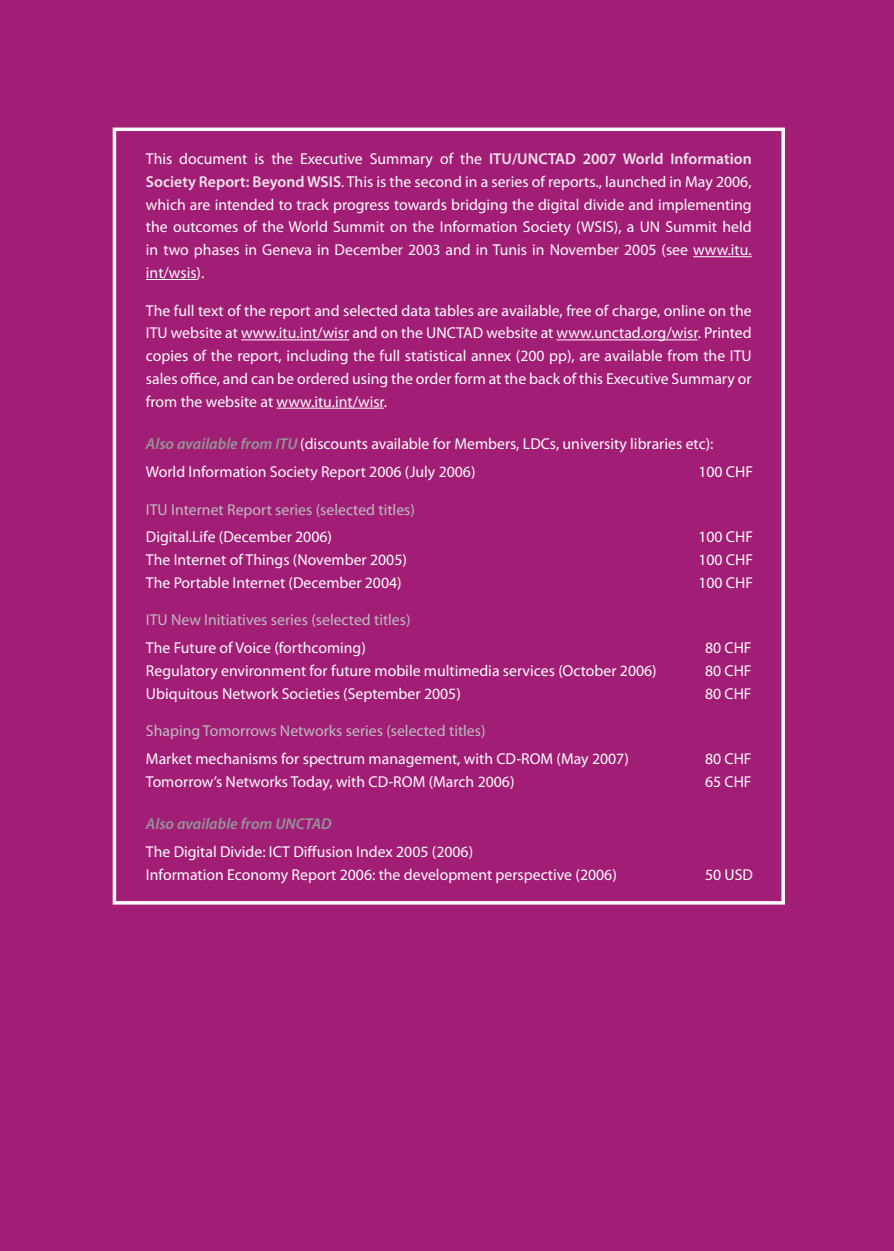
<style>
.page{position:relative;width:894px;height:1251px;background:#a21d75}
.page>*{position:absolute;margin:0;border:0;box-sizing:border-box;transform-origin:0 0}
.t1{font:15.75px/22.8px "Myriad Pro";color:#fff;text-align:justify}
.t2{font:15.75px "Myriad Pro";color:#bcbdc0}
.t3{font:italic 600 15.75px "Myriad Pro";color:#939598}
.s1{font-weight:600;color:#f2e4ec}
.s2{color:#f2e4ec}
.s3{font-weight:600;font-style:italic;color:#939598}
</style>
<div class="page">
<hr style="left:693px;top:256px;width:58px;height:1px;background:#fff">
<hr style="left:146px;top:279px;width:51px;height:1px;background:#fff">
<hr style="left:241px;top:339px;width:108px;height:1px;background:#fff">
<hr style="left:556px;top:339px;width:141px;height:1px;background:#fff">
<hr style="left:276px;top:408px;width:108px;height:1px;background:#fff">
<div style="left:113px;top:128px;width:672px;height:776px;border:4px solid #fff"></div>
<svg style="left:0;top:0;width:6px;height:6px"></svg>
<svg style="left:0;top:1244px;width:6px;height:7px"></svg>
<p class="t1" style="left:146px;top:147px;width:607px">This document is the Executive Summary of the <span class="s1">ITU/UNCTAD 2007 World Information Society Report: Beyond WSIS</span><span class="s2">.</span> This is the second in a series of reports., launched in May 2006, which are intended to track progress towards bridging the digital divide and implementing the outcomes of the World Summit on the Information Society (WSIS), a UN Summit held in two phases in Geneva in December 2003 and in Tunis in November 2005 (see www.itu. int/wsis).</p>
<p class="t1" style="left:146px;top:299px;width:607px">The full text of the report and selected data tables are available, free of charge, online on the ITU website at www.itu.int/wisr and on the UNCTAD website at www.unctad.org/wisr. Printed copies of the report, including the full statistical annex (200 pp), are available from the ITU sales office, and can be ordered using the order form at the back of this Executive Summary or from the website at www.itu.int/wisr.</p>
<p class="t1" style="left:146px;top:430px;width:569px;line-height:27.7px"><span class="s3">Also available from ITU</span> (discounts available for Members, LDCs, university libraries etc):<br>World Information Society Report 2006 (July 2006)</p>
<p class="t1" style="left:698px;top:460px;width:56px">100 CHF</p>
<p class="t2" style="left:146px;top:499px;width:270px">ITU Internet Report series (selected titles)</p>
<p class="t1" style="left:146px;top:525px;width:187px">Digital.Life (December 2006)</p>
<p class="t1" style="left:698px;top:525px;width:56px">100 CHF</p>
<p class="t1" style="left:146px;top:548px;width:262px">The Internet of Things (November 2005)</p>
<p class="t1" style="left:698px;top:548px;width:56px">100 CHF</p>
<p class="t1" style="left:146px;top:571px;width:257px">The Portable Internet (December 2004)</p>
<p class="t1" style="left:698px;top:571px;width:56px">100 CHF</p>
<p class="t2" style="left:146px;top:610px;width:266px">ITU New Initiatives series (selected titles)</p>
<p class="t1" style="left:146px;top:636px;width:221px">The Future of Voice (forthcoming)</p>
<p class="t1" style="left:705px;top:636px;width:48px">80 CHF</p>
<p class="t1" style="left:146px;top:659px;width:512px">Regulatory environment for future mobile multimedia services (October 2006)</p>
<p class="t1" style="left:705px;top:659px;width:48px">80 CHF</p>
<p class="t1" style="left:146px;top:681px;width:316px">Ubiquitous Network Societies (September 2005)</p>
<p class="t1" style="left:705px;top:681px;width:48px">80 CHF</p>
<p class="t2" style="left:146px;top:721px;width:341px">Shaping Tomorrows Networks series (selected titles)</p>
<p class="t1" style="left:146px;top:747px;width:484px">Market mechanisms for spectrum management, with CD-ROM (May 2007)</p>
<p class="t1" style="left:705px;top:747px;width:48px">80 CHF</p>
<p class="t1" style="left:146px;top:770px;width:370px">Tomorrow’s Networks Today, with CD-ROM (March 2006)</p>
<p class="t1" style="left:705px;top:770px;width:48px">65 CHF</p>
<p class="t3" style="left:146px;top:814px;width:187px">Also available from UNCTAD</p>
<p class="t1" style="left:146px;top:840px;width:472px">The Digital Divide: ICT Diffusion Index 2005 (2006)<br>Information Economy Report 2006: the development perspective (2006)</p>
<p class="t1" style="left:705px;top:863px;width:49px">50 USD</p>
</div>
